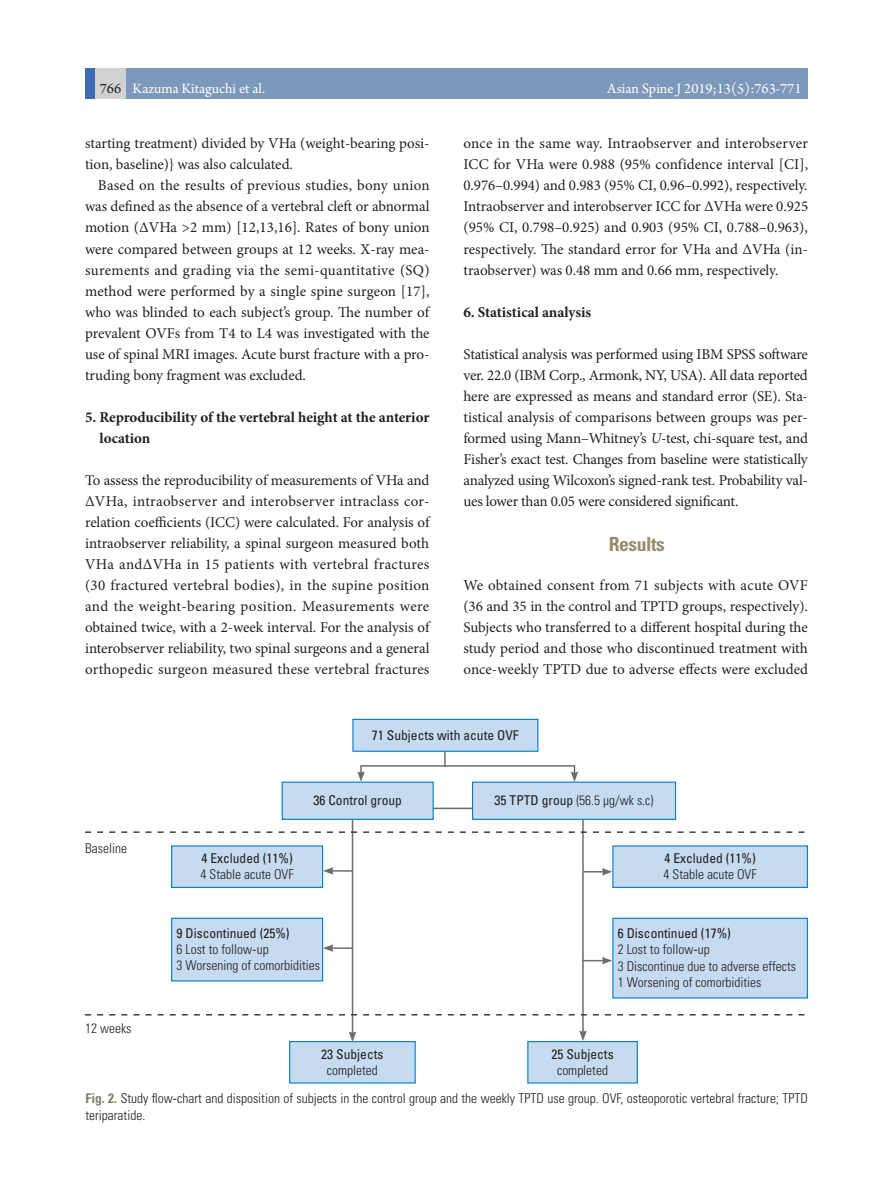
<style>
.page{position:relative;width:893px;height:1191px;background:#fff}
.page>*{position:absolute;margin:0;border:0;box-sizing:border-box;transform-origin:0 0}
.본문_대제목{font:700 condensed 19.5px "Univers LT Std";letter-spacing:-.02em;color:#998a6b}
.본문_내용_첫문단{font:15px/21px "Minion Pro";letter-spacing:-.005em;color:#231f20;text-align:justify}
.본문_내용{font:15px/21px "Minion Pro";letter-spacing:-.005em;color:#231f20}
.본문_중제목{font:700 15px/21px "Minion Pro";letter-spacing:-.005em;color:#231f20}
.t1{font:15px "Arno Pro";color:#fff}
.표_그림설명{font:300 condensed 13.5px/16.2px "Univers LT Std";color:#231f20}
.표_그림설명-2{font:condensed 13.5px "Univers LT Std";color:#231f20}
.s1{color:#231f20}
.s2{font-style:italic}
.s3{font-weight:400}
.s4{font-weight:700;color:#82806e}
</style>
<div class="page">
<div style="left:85px;top:68px;width:58px;height:31px;background:#d1d2d4"></div>
<div style="left:126px;top:68px;width:682px;height:31px;background:#7c98bb"></div>
<div style="left:85px;top:68px;width:10px;height:31px;background:#406ab4"></div>
<div style="left:290px;top:1041px;width:125px;height:42px;background:#c6daf0"></div>
<div style="left:289px;top:1041px;width:127px;height:42px;border:1px solid #007ec5"></div>
<div style="left:172px;top:846px;width:151px;height:41px;background:#c6daf0"></div>
<div style="left:171px;top:845px;width:152px;height:43px;border:1px solid #007ec5"></div>
<div style="left:172px;top:918px;width:151px;height:63px;background:#c6daf0"></div>
<div style="left:171px;top:917px;width:152px;height:64px;border:1px solid #007ec5"></div>
<div style="left:613px;top:918px;width:194px;height:80px;background:#c6daf0"></div>
<div style="left:612px;top:917px;width:196px;height:81px;border:1px solid #007ec5"></div>
<div style="left:613px;top:846px;width:194px;height:41px;background:#c6daf0"></div>
<div style="left:612px;top:845px;width:196px;height:43px;border:1px solid #007ec5"></div>
<div style="left:528px;top:1041px;width:109px;height:42px;background:#c6daf0"></div>
<div style="left:527px;top:1041px;width:111px;height:42px;border:1px solid #007ec5"></div>
<hr style="left:444px;top:741px;width:2px;height:25px;background:#6c6d70">
<div style="left:360px;top:765px;width:215px;height:9px;border:2px solid #6c6d70"></div>
<svg style="left:357px;top:771px;width:8px;height:10px"></svg>
<svg style="left:571px;top:771px;width:7px;height:10px"></svg>
<svg style="left:351px;top:807px;width:233px;height:225px"></svg>
<svg style="left:349px;top:1031px;width:7px;height:11px"></svg>
<svg style="left:579px;top:1030px;width:8px;height:11px"></svg>
<div style="left:353px;top:719px;width:185px;height:32px;background:#c6daf0"></div>
<div style="left:352px;top:719px;width:186px;height:33px;border:1px solid #007ec5"></div>
<div style="left:282px;top:782px;width:151px;height:37px;background:#c6daf0"></div>
<div style="left:282px;top:781px;width:152px;height:39px;border:1px solid #007ec5"></div>
<div style="left:473px;top:782px;width:203px;height:37px;background:#c6daf0"></div>
<div style="left:472px;top:781px;width:204px;height:39px;border:1px solid #007ec5"></div>
<svg style="left:323px;top:867px;width:30px;height:7px"></svg>
<svg style="left:582px;top:956px;width:30px;height:8px"></svg>
<hr style="left:331px;top:947px;width:22px;height:2px;background:#6c6d70">
<svg style="left:323px;top:944px;width:10px;height:8px"></svg>
<svg style="left:583px;top:868px;width:29px;height:7px"></svg>
<svg style="left:85px;top:831px;width:719px;height:2px"></svg>
<svg style="left:85px;top:1014px;width:719px;height:1px"></svg>
<p class="t1" style="left:100px;top:80px;width:167px"><span class="s1">766</span> Kazuma Kitaguchi et al.</p>
<p class="t1" style="left:607px;top:80px;width:196px">Asian Spine J 2019;13(5):763-771</p>
<p class="본문_내용" style="left:85px;top:133px;width:346px">starting treatment) divided by VHa (weight-bearing posi&shy;tion, baseline)} was also calculated.</p>
<p class="본문_내용" style="left:85px;top:175px;width:346px;text-align:justify;text-indent:13px">Based on the results of previous studies, bony union was defined as the absence of a vertebral cleft or abnormal motion (ΔVHa &gt;2 mm) [12,13,16]. Rates of bony union were compared between groups at 12 weeks. X-ray mea&shy;surements and grading via the semi-quantitative (SQ) method were performed by a single spine surgeon [17], who was blinded to each subject’s group. The number of prevalent OVFs from T4 to L4 was investigated with the use of spinal MRI images. Acute burst fracture with a pro&shy;truding bony fragment was excluded.</p>
<p class="본문_중제목" style="left:99px;top:406px;width:331px;text-indent:-14px">5. Reproducibility of the vertebral height at the anterior location</p>
<p class="본문_내용_첫문단" style="left:85px;top:469px;width:346px">To assess the reproducibility of measurements of VHa and ΔVHa, intraobserver and interobserver intraclass cor&shy;relation coefficients (ICC) were calculated. For analysis of intraobserver reliability, a spinal surgeon measured both VHa andΔVHa in 15 patients with vertebral fractures (30 fractured vertebral bodies), in the supine position and the weight-bearing position. Measurements were obtained twice, with a 2-week interval. For the analysis of interobserver reliability, two spinal surgeons and a general orthopedic surgeon measured these vertebral fractures</p>
<p class="본문_내용_첫문단" style="left:463px;top:133px;width:346px">once in the same way. Intraobserver and interobserver ICC for VHa were 0.988 (95% confidence interval [CI], 0.976–0.994) and 0.983 (95% CI, 0.96–0.992), respectively.<br>Intraobserver and interobserver ICC for ΔVHa were 0.925 (95% CI, 0.798–0.925) and 0.903 (95% CI, 0.788–0.963), respectively. The standard error for VHa and ΔVHa (in&shy;traobserver) was 0.48 mm and 0.66 mm, respectively.</p>
<p class="본문_중제목" style="left:463px;top:301px;width:129px">6. Statistical analysis</p>
<p class="본문_내용_첫문단" style="left:463px;top:343px;width:346px">Statistical analysis was performed using IBM SPSS software ver. 22.0 (IBM Corp., Armonk, NY, USA). All data reported here are expressed as means and standard error (SE). Sta&shy;tistical analysis of comparisons between groups was per&shy;formed using Mann–Whitney’s <span class="s2">U</span>-test, chi-square test, and Fisher’s exact test. Changes from baseline were statistically analyzed using Wilcoxon’s signed-rank test. Probability val&shy;ues lower than 0.05 were considered significant.</p>
<p class="본문_대제목" style="left:609px;top:532px;width:58px">Results</p>
<p class="본문_내용_첫문단" style="left:463px;top:574px;width:346px">We obtained consent from 71 subjects with acute OVF (36 and 35 in the control and TPTD groups, respectively).<br>Subjects who transferred to a different hospital during the study period and those who discontinued treatment with once-weekly TPTD due to adverse effects were excluded</p>
<p class="표_그림설명-2" style="left:372px;top:726px;width:148px">71 Subjects with acute OVF</p>
<p class="표_그림설명" style="left:85px;top:840px;width:43px">Baseline</p>
<p class="표_그림설명" style="left:85px;top:1020px;width:48px">12 weeks</p>
<p class="표_그림설명-2" style="left:201px;top:849px;width:93px">4 Excluded (11%)</p>
<p class="표_그림설명" style="left:201px;top:866px;width:94px">4 Stable acute OVF</p>
<p class="표_그림설명-2" style="left:313px;top:792px;width:90px">36 Control group</p>
<p class="표_그림설명" style="left:495px;top:792px;width:160px"><span class="s3">35 TPTD group</span> (56.5 μg/wk s.c)</p>
<p class="표_그림설명-2" style="left:664px;top:849px;width:93px">4 Excluded (11%)</p>
<p class="표_그림설명" style="left:664px;top:866px;width:94px">4 Stable acute OVF</p>
<p class="표_그림설명-2" style="left:176px;top:924px;width:115px">9 Discontinued (25%)</p>
<p class="표_그림설명" style="left:176px;top:941px;width:94px">6 Lost to follow<span class="s3">-</span>up</p>
<p class="표_그림설명" style="left:176px;top:957px;width:145px">3 Worsening of comorbidities</p>
<p class="표_그림설명-2" style="left:321px;top:1045px;width:64px">23 Subjects</p>
<p class="표_그림설명" style="left:327px;top:1062px;width:52px">completed</p>
<p class="표_그림설명-2" style="left:618px;top:925px;width:115px">6 Discontinued (17%)</p>
<p class="표_그림설명" style="left:618px;top:941px;width:94px">2 Lost to follow<span class="s3">-</span>up</p>
<p class="표_그림설명" style="left:618px;top:957px;width:180px">3 Discontinue due to adverse effects</p>
<p class="표_그림설명" style="left:618px;top:974px;width:145px">1 Worsening of comorbidities</p>
<p class="표_그림설명-2" style="left:551px;top:1045px;width:64px">25 Subjects</p>
<p class="표_그림설명" style="left:557px;top:1062px;width:52px">completed</p>
<p class="표_그림설명" style="left:85px;top:1090px;width:724px"><span class="s4">Fig. 2.</span> Study flow<span class="s3">-</span>chart and disposition of subjects in the control group and the weekly TPTD use group. OVF, osteoporotic vertebral fracture; TPTD teriparatide.</p>
</div>
